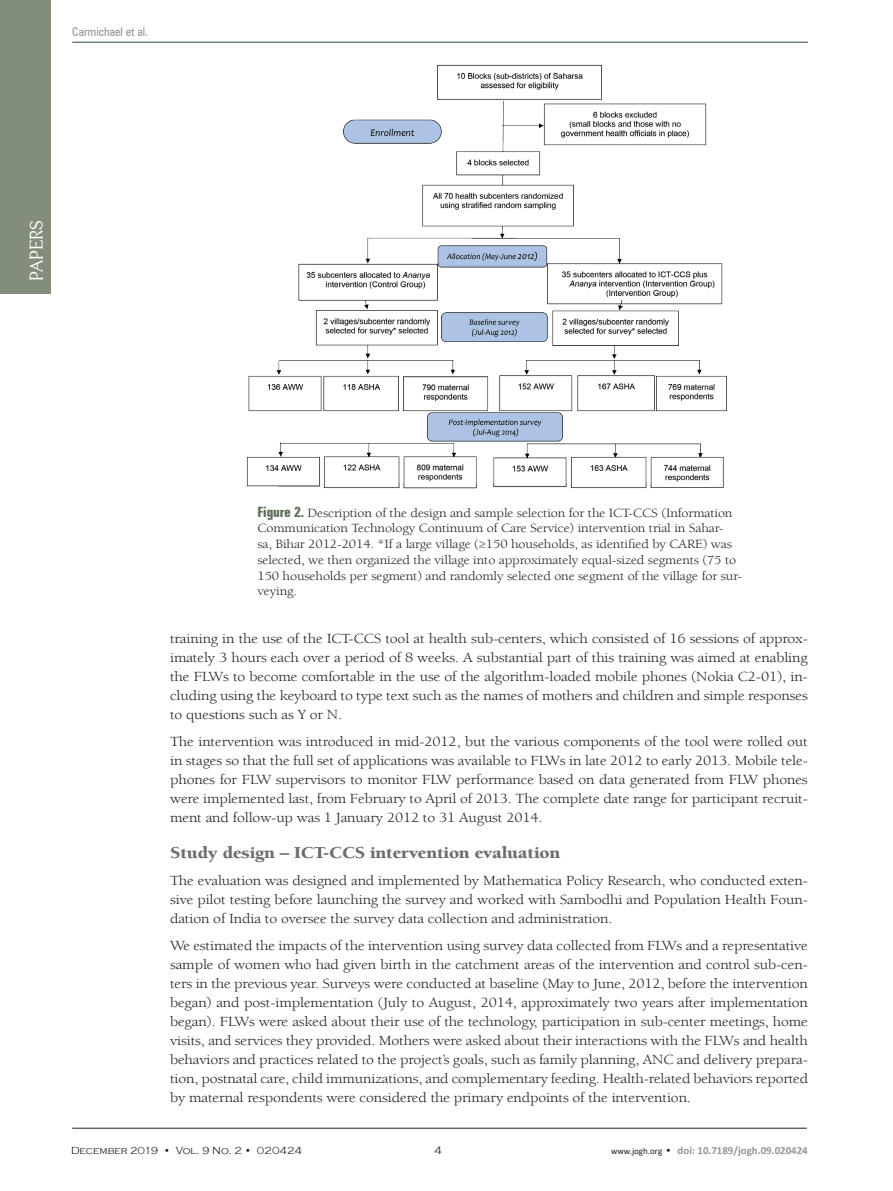
<style>
.page{position:relative;width:893px;height:1191px;background:#fff}
.page>*{position:absolute;margin:0;border:0;box-sizing:border-box;transform-origin:0 0}
.t1{font:18px "Centabel";color:#fff}
.t2{font:900 17.1px "Berkeley Std";letter-spacing:-.01em;color:#6c6d70;scale:1.11 1}
.t3{font:14.25px/18.9px "Berkeley Std";letter-spacing:-.01em;color:#231f20;text-align:justify;scale:1.11 1}
.t4{font:12.9px/15.8px "Berkeley Std";letter-spacing:-.01em;color:#231f20;scale:1.11 1}
.t5{font:condensed 12px "Zurich BT";color:#939598}
.t6{font:700 10.95px "Calibri";color:#939598}
.t7{font:300 10.95px "Copperplate Gothic";color:#231f20}
.t8{font:300 10.5px "Copperplate Gothic";color:#231f20}
.s1{font-family:"Zurich BT";font-weight:700;font-stretch:extra-condensed;font-size:14.25px;color:#5f6f5b}
.s2{font-weight:400;font-size:9px;color:#231f20}
.s3{font-family:"Copperplate Gothic";font-weight:300;color:#231f20}
</style>
<div class="page">
<hr style="left:72px;top:1128px;width:735px;height:1px;background:#231f20">
<hr style="left:72px;top:42px;width:736px;height:1px;background:#244d32">
<div style="left:0;top:0;width:51px;height:293px;background:#838d7c"></div>
<img style="left:246px;top:64px;width:481px;height:425px">
<p class="t5" style="left:72px;top:25px;width:77px">Carmichael et al.</p>
<p class="t1" style="left:26px;top:281px;width:63px;rotate:-90deg">PAPERS</p>
<p class="t4" style="left:257px;top:505px;width:438px"><span class="s1">Figure 2.</span> Description of the design and sample selection for the ICT-CCS (Information Communication Technology Continuum of Care Service) intervention trial in Sahar-<br>sa, Bihar 2012-2014. *If a large village (≥150 households, as identified by CARE) was selected, we then organized the village into approximately equal-sized segments (75 to 150 households per segment) and randomly selected one segment of the village for sur&shy;veying.</p>
<p class="t3" style="left:170px;top:629px;width:576px">training in the use of the ICT-CCS tool at health sub-centers, which consisted of 16 sessions of approx&shy;imately 3 hours each over a period of 8 weeks. A substantial part of this training was aimed at enabling the FLWs to become comfortable in the use of the algorithm-loaded mobile phones (Nokia C2-01), in&shy;cluding using the keyboard to type text such as the names of mothers and children and simple responses to questions such as Y or N.</p>
<p class="t3" style="left:170px;top:732px;width:576px">The intervention was introduced in mid-2012, but the various components of the tool were rolled out in stages so that the full set of applications was available to FLWs in late 2012 to early 2013. Mobile tele&shy;phones for FLW supervisors to monitor FLW performance based on data generated from FLW phones were implemented last, from February to April of 2013. The complete date range for participant recruit&shy;ment and follow-up was 1 January 2012 to 31 August 2014.</p>
<p class="t2" style="left:170px;top:843px;width:353px">Study design – ICT-CCS intervention evaluation</p>
<p class="t3" style="left:170px;top:871px;width:576px">The evaluation was designed and implemented by Mathematica Policy Research, who conducted exten&shy;sive pilot testing before launching the survey and worked with Sambodhi and Population Health Foun&shy;dation of India to oversee the survey data collection and administration.</p>
<p class="t3" style="left:170px;top:936px;width:576px">We estimated the impacts of the intervention using survey data collected from FLWs and a representative sample of women who had given birth in the catchment areas of the intervention and control sub-cen&shy;ters in the previous year. Surveys were conducted at baseline (May to June, 2012, before the intervention began) and post-implementation (July to August, 2014, approximately two years after implementation began). FLWs were asked about their use of the technology, participation in sub-center meetings, home visits, and services they provided. Mothers were asked about their interactions with the FLWs and health behaviors and practices related to the project’s goals, such as family planning, ANC and delivery prepara&shy;tion, postnatal care, child immunizations, and complementary feeding. Health-related behaviors reported by maternal respondents were considered the primary endpoints of the intervention.</p>
<p class="t8" style="left:71px;top:1144px;width:233px">December 2019 • Vol. 9 No. 2 • 020424</p>
<p class="t7" style="left:434px;top:1144px;width:9px">4</p>
<p class="t6" style="left:611px;top:1142px;width:198px"><span class="s2">www.jogh.org</span> <span class="s3">•</span> doi: 10.7189/jogh.09.020424</p>
</div>
